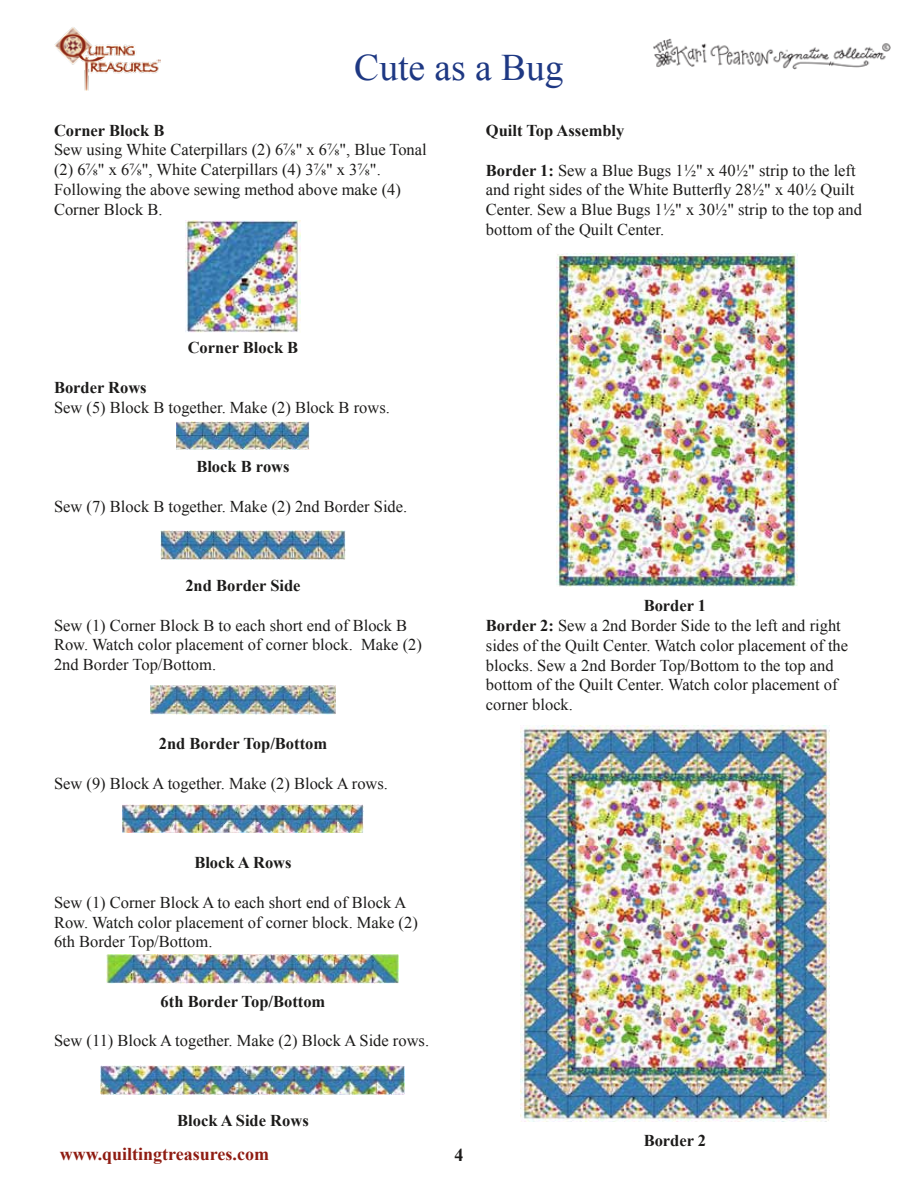
<style>
.page{position:relative;width:918px;height:1188px;background:#fff}
.page>*{position:absolute;margin:0;border:0;box-sizing:border-box;transform-origin:0 0}
.t1{font:37.5px "Times New Roman";color:#1e3883}
.t2{font:700 18px "Times New Roman";color:#8f1c12}
.t3{font:700 18px "Times New Roman";color:#1c1b1a}
.t4{font:16.5px/19.8px "Times New Roman";color:#1c1b1a}
.t5{font:700 16.5px "Times New Roman";color:#1c1b1a}
.s1{font-weight:700}
</style>
<div class="page">
<img style="left:54px;top:27px;width:106px;height:64px">
<img style="left:176px;top:422px;width:134px;height:28px">
<img style="left:160px;top:531px;width:185px;height:28px">
<img style="left:151px;top:686px;width:184px;height:28px">
<img style="left:123px;top:805px;width:240px;height:27px">
<img style="left:107px;top:955px;width:291px;height:28px">
<img style="left:101px;top:1066px;width:304px;height:29px">
<img style="left:557px;top:254px;width:241px;height:333px">
<img style="left:185px;top:220px;width:116px;height:112px">
<img style="left:521px;top:726px;width:308px;height:395px">
<img style="left:653px;top:38px;width:238px;height:32px">
<h1 class="t1" style="left:354px;top:42px;width:211px">Cute as a Bug</h1>
<p class="t5" style="left:54px;top:119px;width:112px">Corner Block B</p>
<p class="t4" style="left:54px;top:140px;width:374px">Sew using White Caterpillars (2) 6⅞" x 6⅞", Blue Tonal (2) 6⅞" x 6⅞", White Caterpillars (4) 3⅞" x 3⅞".<br>Following the above sewing method above make (4)<br>Corner Block B.</p>
<p class="t5" style="left:486px;top:119px;width:140px">Quilt Top Assembly</p>
<p class="t4" style="left:486px;top:160px;width:377px"><span class="s1">Border 1:</span> Sew a Blue Bugs 1½" x 40½" strip to the left and right sides of the White Butterfly 28½" x 40½ Quilt Center. Sew a Blue Bugs 1½" x 30½" strip to the top and bottom of the Quilt Center.</p>
<p class="t5" style="left:188px;top:337px;width:112px">Corner Block B</p>
<p class="t5" style="left:54px;top:376px;width:94px">Border Rows</p>
<p class="t4" style="left:54px;top:397px;width:337px">Sew (5) Block B together. Make (2) Block B rows.</p>
<p class="t5" style="left:196px;top:455px;width:95px">Block B rows</p>
<p class="t4" style="left:54px;top:496px;width:355px">Sew (7) Block B together. Make (2) 2nd Border Side.</p>
<p class="t5" style="left:185px;top:574px;width:117px">2nd Border Side</p>
<p class="t4" style="left:54px;top:615px;width:369px">Sew (1) Corner Block B to each short end of Block B<br>Row. Watch color placement of corner block. Make (2)<br>2nd Border Top/Bottom.</p>
<p class="t5" style="left:159px;top:733px;width:170px">2nd Border Top/Bottom</p>
<p class="t4" style="left:54px;top:773px;width:336px">Sew (9) Block A together. Make (2) Block A rows.</p>
<p class="t4" style="left:486px;top:595px;width:364px;text-indent:158px"><span class="s1">Border 1<br>Border 2:</span> Sew a 2nd Border Side to the left and right sides of the Quilt Center. Watch color placement of the blocks. Sew a 2nd Border Top/Bottom to the top and bottom of the Quilt Center. Watch color placement of corner block.</p>
<p class="t5" style="left:194px;top:851px;width:99px">Block A Rows</p>
<p class="t4" style="left:54px;top:892px;width:365px">Sew (1) Corner Block A to each short end of Block A<br>Row. Watch color placement of corner block. Make (2)<br>6th Border Top/Bottom.</p>
<p class="t5" style="left:161px;top:990px;width:166px">6th Border Top/Bottom</p>
<p class="t4" style="left:54px;top:1031px;width:377px">Sew (11) Block A together. Make (2) Block A Side rows.</p>
<p class="t5" style="left:177px;top:1109px;width:133px">Block A Side Rows</p>
<p class="t2" style="left:60px;top:1141px;width:211px">www.quiltingtreasures.com</p>
<p class="t3" style="left:454px;top:1142px;width:10px">4</p>
<p class="t5" style="left:644px;top:1129px;width:64px">Border 2</p>
</div>
